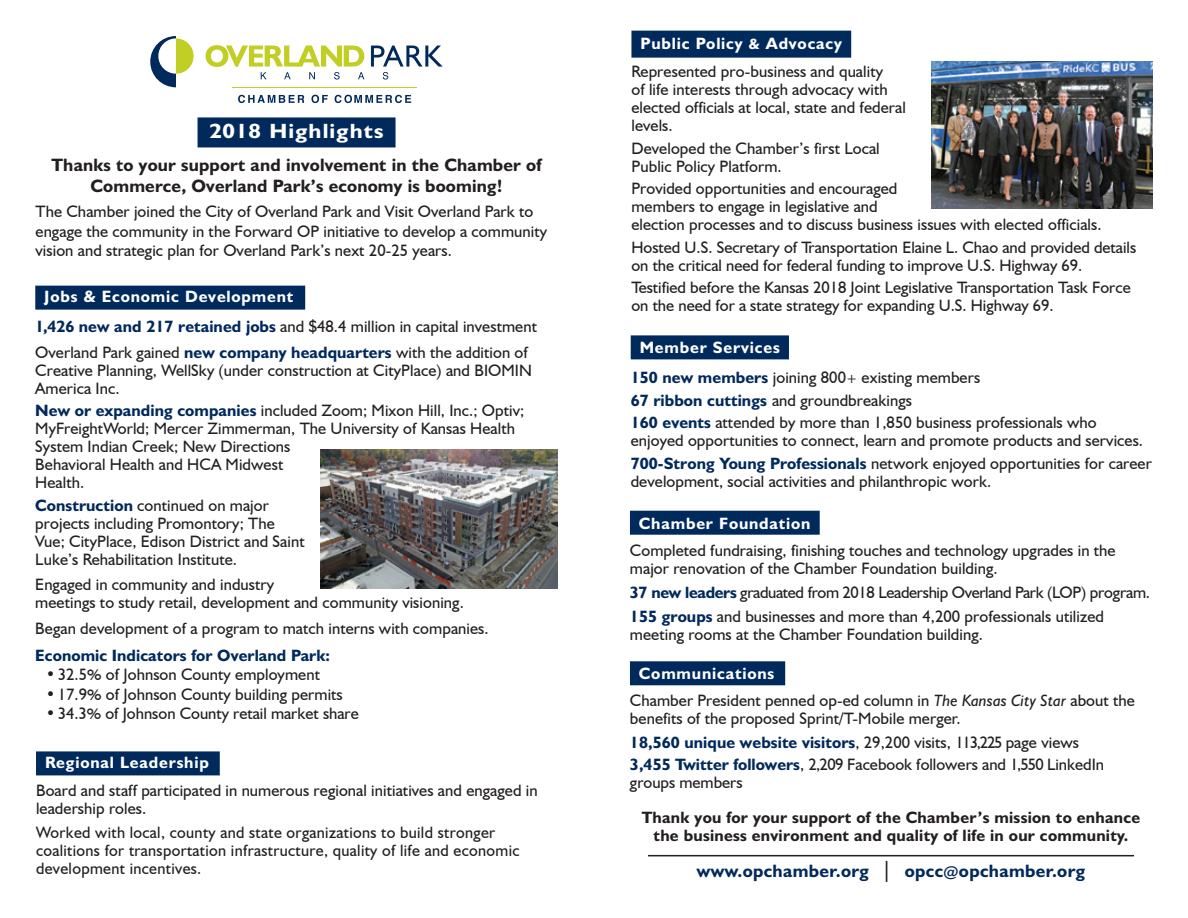
<style>
.page{position:relative;width:1188px;height:918px;background:#fff}
.page>*{position:absolute;margin:0;border:0;box-sizing:border-box;transform-origin:0 0}
.t1{font:700 20.7px "Humanist 521 BT";letter-spacing:.05em;color:#fff;scale:1.11 1}
.body_copy{font:700 18px/21px "Humanist 521 BT";letter-spacing:.01em;color:#231f20;text-align:center}
.body_copy-2{font:700 18px "Humanist 521 BT";letter-spacing:.02em;color:#00295c}
.body_copy-3{font:16.5px/18px "Humanist 521 BT";letter-spacing:.005em;color:#231f20}
.body_copy-4{font:700 16.5px "Humanist 521 BT";letter-spacing:.05em;color:#fff}
.body_copy-5{font:700 16.5px/18px "Humanist 521 BT";letter-spacing:.015em;color:#231f20;text-align:center}
.body_copy-6{font:16.5px "Humanist 521 BT";letter-spacing:-.02em;color:#231f20}
.body_copy-7{font:700 16.5px "Humanist 521 BT";letter-spacing:.005em;color:#00295c}
.s1{font-weight:700;color:#00295c}
.s2{font-size:15px}
.s3{font-size:13.5px}
.s4{font-style:italic}
.s5{font-weight:400;font-size:21px;color:#231f20}
</style>
<div class="page">
<div style="left:35px;top:286px;width:270px;height:24px;background:#00295c"></div>
<div style="left:198px;top:117px;width:198px;height:30px;background:#00295c"></div>
<img style="left:321px;top:450px;width:236px;height:139px">
<div style="left:36px;top:751px;width:184px;height:24px;background:#00295c"></div>
<svg style="left:206px;top:45px;width:158px;height:35px"></svg>
<svg style="left:371px;top:46px;width:72px;height:34px"></svg>
<hr style="left:232px;top:87px;width:185px;height:1px;background:#c1ce23">
<svg style="left:150px;top:36px;width:44px;height:51px"></svg>
<svg style="left:238px;top:95px;width:66px;height:8px"></svg>
<svg style="left:311px;top:95px;width:17px;height:8px"></svg>
<svg style="left:335px;top:95px;width:76px;height:8px"></svg>
<div style="left:631px;top:31px;width:220px;height:27px;background:#00295c"></div>
<div style="left:631px;top:335px;width:158px;height:24px;background:#00295c"></div>
<img style="left:932px;top:62px;width:221px;height:147px">
<hr style="left:648px;top:855px;width:486px;height:1px;background:#231f20">
<div style="left:630px;top:661px;width:155px;height:24px;background:#00295c"></div>
<div style="left:630px;top:511px;width:190px;height:24px;background:#00295c"></div>
<p class="t1" style="left:209px;top:118px;width:158px">2018 Highlights</p>
<p class="body_copy" style="left:52px;top:154px;width:492px">Thanks to your support and involvement in the Chamber of<br>Commerce, Overland Park’s economy is booming!</p>
<p class="body_copy-3" style="left:36px;top:202px;width:513px;line-height:19.5px">The Chamber joined the City of Overland Park and Visit Overland Park to engage the community in the Forward OP initiative to develop a community vision and strategic plan for Overland Park’s next 20-25 years.</p>
<p class="body_copy-4" style="left:44px;top:286px;width:251px">Jobs &amp; Economic Development</p>
<p class="body_copy-3" style="left:35px;top:317px;width:503px"><span class="s1">1,426 new and 217 retained jobs</span> and $48.4 million in capital investment</p>
<p class="body_copy-3" style="left:35px;top:343px;width:498px">Overland Park gained <span class="s1">new company headquarters</span> with the addition of<br>Creative Planning, WellSky (under construction at CityPlace) and BIOMIN<br>America Inc.</p>
<p class="body_copy-3" style="left:35px;top:401px;width:491px"><span class="s1">New or expanding companies</span> included Zoom; Mixon Hill, Inc.; Optiv; MyFreightWorld; Mercer Zimmerman, The University of Kansas Health System Indian Creek; New Directions<br>Behavioral Health and HCA Midwest<br>Health.</p>
<p class="body_copy-3" style="left:35px;top:496px;width:271px"><span class="s1">Construction</span> continued on major projects including Promontory; The Vue; CityPlace, Edison District and Saint Luke’s Rehabilitation Institute.</p>
<p class="body_copy-3" style="left:35px;top:575px;width:430px">Engaged in community and industry<br>meetings to study retail, development and community visioning.</p>
<p class="body_copy-3" style="left:35px;top:619px;width:455px">Began development of a program to match interns with companies.</p>
<p class="body_copy-7" style="left:35px;top:645px;width:296px">Economic Indicators for Overland Park:</p>
<p class="body_copy-3" style="left:46px;top:665px;width:276px">•32.5<span class="s2">%</span> of Johnson County employment</p>
<p class="body_copy-3" style="left:46px;top:685px;width:299px">•17.9<span class="s2">%</span> of Johnson County building permits</p>
<p class="body_copy-3" style="left:46px;top:704px;width:315px">•34.3<span class="s2">%</span> of Johnson County retail market share</p>
<p class="body_copy-4" style="left:45px;top:752px;width:165px">Regional Leadership</p>
<p class="body_copy-3" style="left:36px;top:781px;width:503px">Board and staff participated in numerous regional initiatives and engaged in leadership roles.</p>
<p class="body_copy-3" style="left:36px;top:823px;width:485px">Worked with local, county and state organizations to build stronger coalitions for transportation infrastructure, quality of life and economic development incentives.</p>
<p class="body_copy-4" style="left:640px;top:33px;width:203px">Public Policy <span class="s2">&amp;</span> Advocacy</p>
<p class="body_copy-3" style="left:631px;top:62px;width:276px">Represented pro-business and quality<br>of life interests through advocacy with elected officials at local, state and federal levels.</p>
<p class="body_copy-3" style="left:631px;top:139px;width:250px">Developed the Chamber’s first Local<br>Public Policy Platform.</p>
<p class="body_copy-3" style="left:631px;top:179px;width:472px">Provided opportunities and encouraged<br>members to engage in legislative and<br>election processes and to discuss business issues with elected officials.</p>
<p class="body_copy-3" style="left:631px;top:238px;width:506px">Hosted U.S. Secretary of Transportation Elaine L. Chao and provided details on the critical need for federal funding to improve U.S. Highway 69.</p>
<p class="body_copy-3" style="left:631px;top:278px;width:501px">Testified before the Kansas 2018 Joint Legislative Transportation Task Force on the need for a state strategy for expanding U.S. Highway 69.</p>
<p class="body_copy-4" style="left:640px;top:338px;width:142px">Member Services</p>
<p class="body_copy-3" style="left:631px;top:368px;width:351px"><span class="s1">150 new members</span> joining 800<span class="s3">+</span> existing members</p>
<p class="body_copy-3" style="left:631px;top:391px;width:283px"><span class="s1">67 ribbon cuttings</span> and groundbreakings</p>
<p class="body_copy-3" style="left:631px;top:413px;width:514px"><span class="s1">160 events</span> attended by more than 1,850 business professionals who enjoyed opportunities to connect, learn and promote products and services.</p>
<p class="body_copy-3" style="left:631px;top:454px;width:523px"><span class="s1">700-Strong Young Professionals</span> network enjoyed opportunities for career development, social activities and philanthropic work.</p>
<p class="body_copy-4" style="left:639px;top:513px;width:173px">Chamber Foundation</p>
<p class="body_copy-3" style="left:630px;top:541px;width:487px">Completed fundraising, finishing touches and technology upgrades in the major renovation of the Chamber Foundation building.</p>
<p class="body_copy-6" style="left:630px;top:582px;width:522px"><span class="s1">37 new leaders</span> graduated from 2018 Leadership Overland Park (LOP) program.</p>
<p class="body_copy-3" style="left:630px;top:607px;width:476px"><span class="s1">155 groups</span> and businesses and more than 4,200 professionals utilized meeting rooms at the Chamber Foundation building.</p>
<p class="body_copy-4" style="left:639px;top:663px;width:137px">Communications</p>
<p class="body_copy-3" style="left:630px;top:691px;width:507px">Chamber President penned op-ed column in <span class="s4">The Kansas City Star</span> about the benefits of the proposed Sprint/T-Mobile merger.</p>
<p class="body_copy-3" style="left:630px;top:733px;width:451px"><span class="s1">18,560 unique website visitors</span>, 29,200 visits, 113,225 page views</p>
<p class="body_copy-3" style="left:630px;top:755px;width:476px"><span class="s1">3,455 Twitter followers</span>, 2,209 Facebook followers and 1,550 LinkedIn groups members</p>
<p class="body_copy-5" style="left:642px;top:808px;width:500px">Thank you for your support of the Chamber’s mission to enhance the business environment and quality of life in our community.</p>
<p class="body_copy-2" style="left:697px;top:860px;width:390px">www.opchamber.org <span class="s5">|</span> opcc<span class="s2">@</span>opchamber.org</p>
</div>
